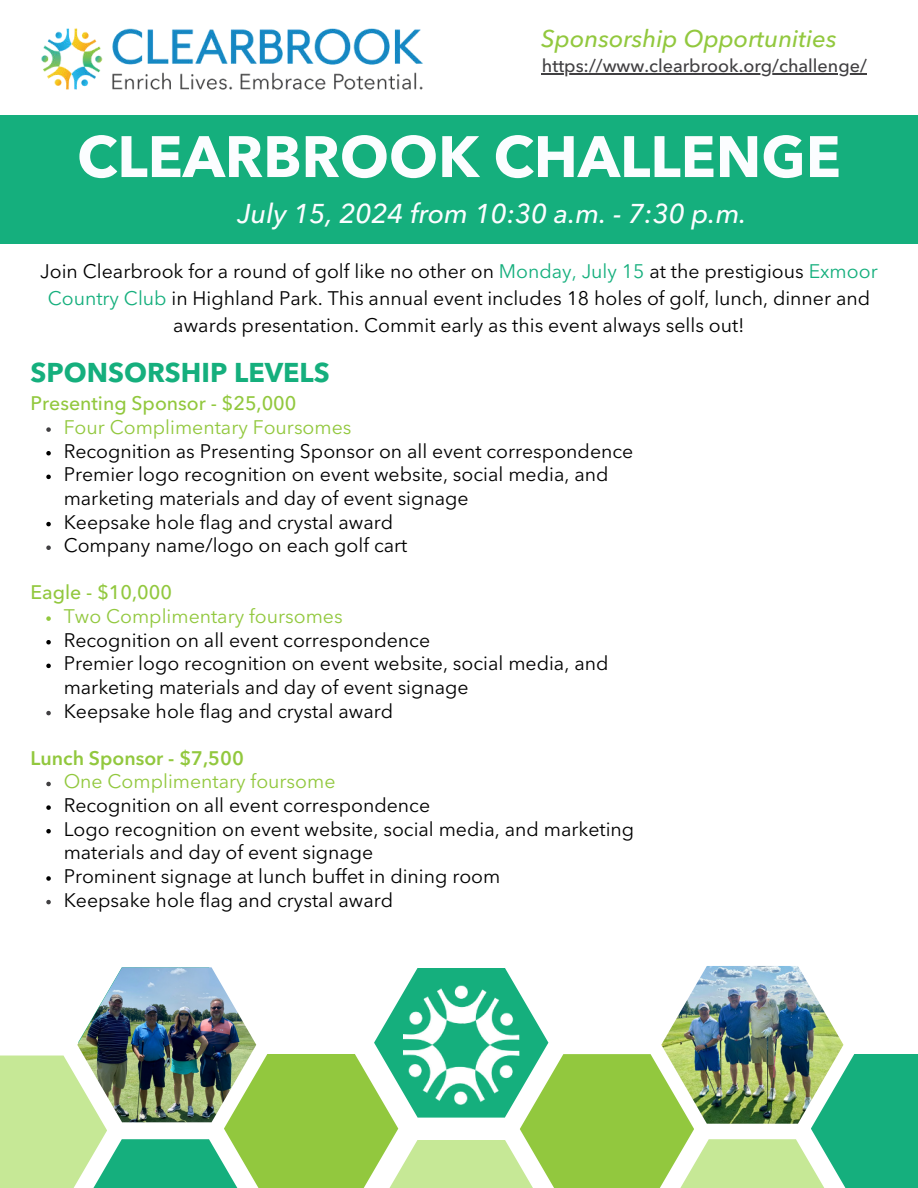
<style>
.page{position:relative;width:918px;height:1188px;background:#fff}
.page>*{position:absolute;margin:0;border:0;box-sizing:border-box;transform-origin:0 0}
.t1{font:700 57.75px "Avenir Next LT Pro";color:#fbfdff}
.t2{font:italic 500 27px "Avenir Next LT Pro";color:#fbfdff}
.t3{font:700 27px "Avenir Next LT Pro";color:#15af7d}
.t4{font:italic 500 24px "Avenir Next LT Pro";color:#92c83e}
.t5{font:19.5px/23.7px "Avenir Next LT Pro";color:#000}
.t6{font:19.5px "Avenir Next LT Pro";color:#92c83e}
.t7{font:500 19.5px "Avenir Next LT Pro";color:#92c83e}
.t8{font:600 19.5px "Avenir Next LT Pro";color:#92c83e}
.t9{font:500 18px "Avenir Next LT Pro";color:#414042}
.s1{color:#15af7d}
</style>
<div class="page">
<div style="left:0;top:115px;width:918px;height:129px;background:#15af7d"></div>
<svg style="left:46px;top:427px;width:5px;height:5px"></svg>
<svg style="left:46px;top:451px;width:5px;height:4px"></svg>
<svg style="left:46px;top:475px;width:5px;height:4px"></svg>
<svg style="left:46px;top:522px;width:5px;height:4px"></svg>
<svg style="left:46px;top:545px;width:5px;height:5px"></svg>
<svg style="left:46px;top:616px;width:5px;height:5px"></svg>
<svg style="left:46px;top:640px;width:5px;height:4px"></svg>
<svg style="left:46px;top:664px;width:5px;height:4px"></svg>
<svg style="left:46px;top:711px;width:5px;height:4px"></svg>
<svg style="left:46px;top:782px;width:5px;height:4px"></svg>
<svg style="left:46px;top:805px;width:5px;height:5px"></svg>
<svg style="left:46px;top:829px;width:5px;height:4px"></svg>
<svg style="left:46px;top:876px;width:5px;height:5px"></svg>
<svg style="left:46px;top:900px;width:5px;height:4px"></svg>
<img style="left:41px;top:28px;width:382px;height:62px">
<div style="left:0;top:1056px;width:107px;height:132px;background:#c6e896"></div>
<svg style="left:78px;top:968px;width:616px;height:220px"></svg>
<svg style="left:665px;top:1139px;width:146px;height:49px;fill:#c6e896"></svg>
<div style="left:811px;top:1054px;width:107px;height:134px;background:#15af7d"></div>
<img style="left:77px;top:967px;width:179px;height:155px">
<img style="left:661px;top:966px;width:182px;height:158px">
<hr style="left:542px;top:73px;width:325px;height:1px;background:#414042">
<p class="t4" style="left:541px;top:25px;width:297px">Sponsorship Opportunities</p>
<p class="t9" style="left:542px;top:55px;width:327px">https://www.clearbrook.org/challenge/</p>
<h1 class="t1" style="left:77px;top:121px;width:765px">CLEARBROOK CHALLENGE</h1>
<h2 class="t2" style="left:237px;top:197px;width:511px">July 15, 2024 from 10:30 a.m. - 7:30 p.m.</h2>
<p class="t5" style="left:40px;top:258px;width:839px;line-height:27px;text-align:center">Join Clearbrook for a round of golf like no other on <span class="s1">Monday, July 15</span> at the prestigious <span class="s1">Exmoor<br>Country Club</span> in Highland Park. This annual event includes 18 holes of golf, lunch, dinner and awards presentation. Commit early as this event always sells out!</p>
<h2 class="t3" style="left:31px;top:356px;width:301px">SPONSORSHIP LEVELS</h2>
<p class="t7" style="left:31px;top:392px;width:267px">Presenting Sponsor - $25,000</p>
<p class="t6" style="left:64px;top:416px;width:289px">Four Complimentary Foursomes</p>
<p class="t5" style="left:64px;top:439px;width:571px">Recognition as Presenting Sponsor on all event correspondence Premier logo recognition on event website, social media, and marketing materials and day of event signage<br>Keepsake hole flag and crystal award<br>Company name/logo on each golf cart</p>
<p class="t7" style="left:31px;top:581px;width:143px">Eagle - $10,000</p>
<p class="t6" style="left:64px;top:605px;width:281px">Two Complimentary foursomes</p>
<p class="t5" style="left:64px;top:628px;width:546px">Recognition on all event correspondence<br>Premier logo recognition on event website, social media, and marketing materials and day of event signage<br>Keepsake hole flag and crystal award</p>
<p class="t8" style="left:31px;top:746px;width:215px">Lunch Sponsor - $7,500</p>
<p class="t6" style="left:64px;top:770px;width:273px">One Complimentary foursome</p>
<p class="t5" style="left:64px;top:793px;width:572px">Recognition on all event correspondence<br>Logo recognition on event website, social media, and marketing materials and day of event signage<br>Prominent signage at lunch buffet in dining room<br>Keepsake hole flag and crystal award</p>
</div>
